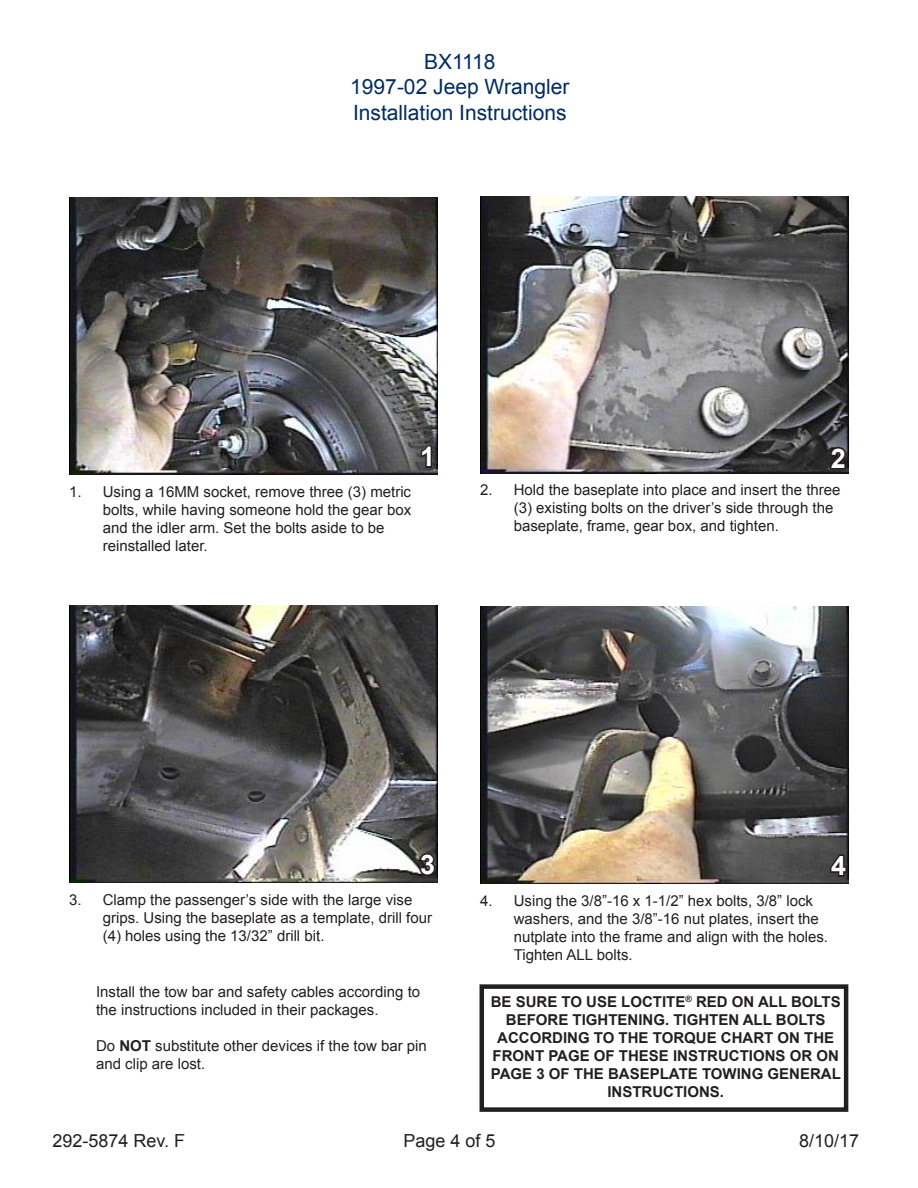
<style>
.page{position:relative;width:918px;height:1188px;background:#fff}
.page>*{position:absolute;margin:0;border:0;box-sizing:border-box;transform-origin:0 0}
.t1{font:700 27px "Arial";color:#fff}
.t2{font:21px/25.2px "Arial";color:#002c62;text-align:center}
.t3{font:18px "Arial";color:#231f20}
.t4{font:15px/18px "Arial";color:#231f20}
.t5{font:700 15px/18px "Arial";color:#231f20;text-align:center}
.s1{font-weight:700}
</style>
<div class="page">
<img style="left:69px;top:605px;width:369px;height:277px">
<svg style="left:418px;top:851px;width:19px;height:26px"></svg>
<img style="left:480px;top:607px;width:369px;height:276px">
<svg style="left:829px;top:852px;width:19px;height:26px"></svg>
<div style="left:480px;top:984px;width:368px;height:128px;border:4px solid #231f20"></div>
<img style="left:480px;top:197px;width:369px;height:276px">
<img style="left:69px;top:198px;width:369px;height:276px">
<svg style="left:419px;top:444px;width:15px;height:25px"></svg>
<svg style="left:828px;top:445px;width:20px;height:26px"></svg>
<h2 class="t2" style="left:350px;top:50px;width:221px">BX1118<br>1997-02 Jeep Wrangler<br>Installation Instructions</h2>
<p class="t1" style="left:420px;top:439px;width:17px">1</p>
<p class="t1" style="left:831px;top:440px;width:17px">2</p>
<p class="t4" style="left:103px;top:483px;width:310px;text-indent:-34px">1. Using a 16MM socket, remove three (3) metric bolts, while having someone hold the gear box and the idler arm. Set the bolts aside to be reinstalled later.</p>
<p class="t4" style="left:514px;top:481px;width:328px;text-indent:-34px">2. Hold the baseplate into place and insert the three (3) existing bolts on the driver’s side through the baseplate, frame, gear box, and tighten.</p>
<p class="t1" style="left:420px;top:847px;width:17px">3</p>
<p class="t4" style="left:103px;top:890px;width:331px;text-indent:-34px">3. Clamp the passenger’s side with the large vise grips. Using the baseplate as a template, drill four (4) holes using the 13/32” drill bit.</p>
<p class="t4" style="left:96px;top:983px;width:326px">Install the tow bar and safety cables according to the instructions included in their packages.</p>
<p class="t4" style="left:96px;top:1037px;width:332px">Do <span class="s1">NOT</span> substitute other devices if the tow bar pin and clip are lost.</p>
<p class="t1" style="left:831px;top:848px;width:17px">4</p>
<p class="t4" style="left:514px;top:892px;width:316px;text-indent:-34px">4. Using the 3/8”-16 x 1-1/2” hex bolts, 3/8” lock washers, and the 3/8”-16 nut plates, insert the nutplate into the frame and align with the holes.<br>Tighten ALL bolts.</p>
<p class="t5" style="left:491px;top:993px;width:352px">BE SURE TO USE LOCTITE<sup>®</sup> RED ON ALL BOLTS BEFORE TIGHTENING. TIGHTEN ALL BOLTS ACCORDING TO THE TORQUE CHART ON THE FRONT PAGE OF THESE INSTRUCTIONS OR ON PAGE 3 OF THE BASEPLATE TOWING GENERAL INSTRUCTIONS.</p>
<p class="t3" style="left:52px;top:1129px;width:134px">292-5874 Rev. F</p>
<p class="t3" style="left:404px;top:1129px;width:94px">Page 4 of 5</p>
<p class="t3" style="left:799px;top:1129px;width:62px">8/10/17</p>
</div>
